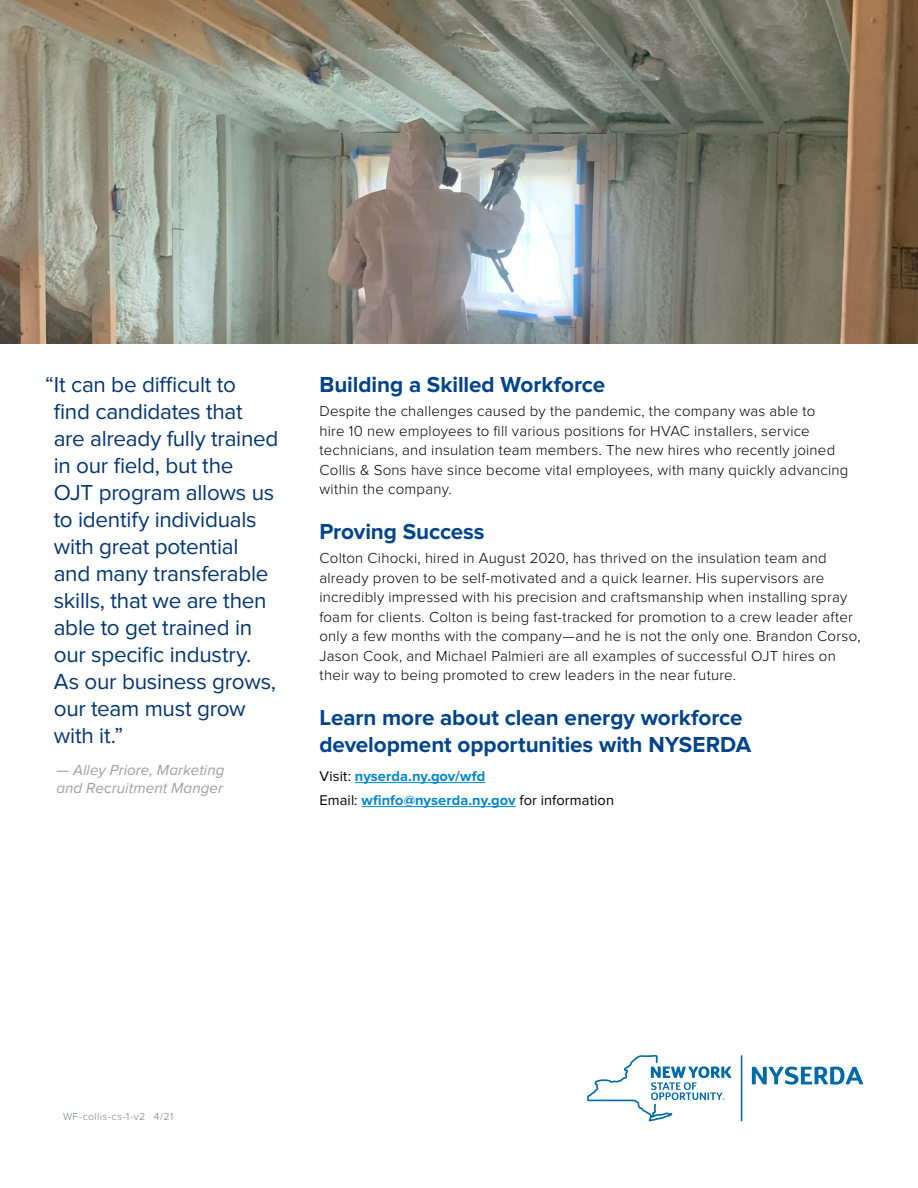
<style>
.page{position:relative;width:918px;height:1188px;background:#fff}
.page>*{position:absolute;margin:0;border:0;box-sizing:border-box;transform-origin:0 0}
.CS_Quote{font:22.5px/27px "Proxima Nova";letter-spacing:-.015em;color:#043673}
.CS_Sub_1{font:700 22.5px/27px "Proxima Nova";letter-spacing:-.005em;color:#00438c}
.CS_Quote_Person{font:italic 15.15px/18.3px "Proxima Nova";letter-spacing:.005em;color:#a39f9f}
.CS_Body_Text{font:300 15px/19.5px "Proxima Nova";letter-spacing:.015em;color:#000}
.t1{font:700 14.7px "Proxima Nova";letter-spacing:.005em;color:#0088ce}
.t2{font:300 10.5px "Proxima Nova";letter-spacing:.035em;color:#797d82}
.s1{font-weight:400;color:#000}
</style>
<div class="page">
<hr style="left:355px;top:782px;width:130px;height:1px;background:#0088ce">
<hr style="left:361px;top:806px;width:155px;height:1px;background:#0088ce">
<svg style="left:752px;top:1067px;width:111px;height:18px"></svg>
<hr style="left:741px;top:1055px;width:1px;height:66px;background:#0069a7">
<svg style="left:587px;top:1055px;width:145px;height:66px"></svg>
<img style="left:0;top:0;width:918px;height:344px">
<p class="CS_Quote" style="left:54px;top:372px;width:226px;text-indent:-9px">“It can be difficult to<br>find candidates that are already fully trained in our field, but the<br>OJT program allows us to identify individuals with great potential and many transferable skills, that we are then able to get trained in our specific industry.<br>As our business grows, our team must grow with it.”</p>
<p class="CS_Quote_Person" style="left:56px;top:761px;width:170px">— Alley Priore, Marketing and Recruitment Manger</p>
<p class="CS_Sub_1" style="left:320px;top:372px;width:287px">Building a Skilled Workforce</p>
<p class="CS_Body_Text" style="left:320px;top:402px;width:530px">Despite the challenges caused by the pandemic, the company was able to<br>hire 10 new employees to fill various positions for HVAC installers, service technicians, and insulation team members. The new hires who recently joined Collis &amp; Sons have since become vital employees, with many quickly advancing within the company.</p>
<p class="CS_Sub_1" style="left:320px;top:519px;width:167px">Proving Success</p>
<p class="CS_Body_Text" style="left:320px;top:549px;width:543px">Colton Cihocki, hired in August 2020, has thrived on the insulation team and already proven to be self-motivated and a quick learner. His supervisors are incredibly impressed with his precision and craftsmanship when installing spray foam for clients. Colton is being fast-tracked for promotion to a crew leader after only a few months with the company—and he is not the only one. Brandon Corso, Jason Cook, and Michael Palmieri are all examples of successful OJT hires on their way to being promoted to crew leaders in the near future.</p>
<p class="CS_Sub_1" style="left:320px;top:705px;width:433px">Learn more about clean energy workforce development opportunities with NYSERDA</p>
<p class="t1" style="left:320px;top:767px;width:167px"><span class="s1">Visit:</span> nyserda.ny.gov/wfd</p>
<p class="t1" style="left:320px;top:791px;width:296px"><span class="s1">Email:</span> wfinfo@nyserda.ny.gov <span class="s1">for information</span></p>
<p class="t2" style="left:63px;top:1110px;width:112px">WF-collis-cs-1-v2 4/21</p>
</div>
